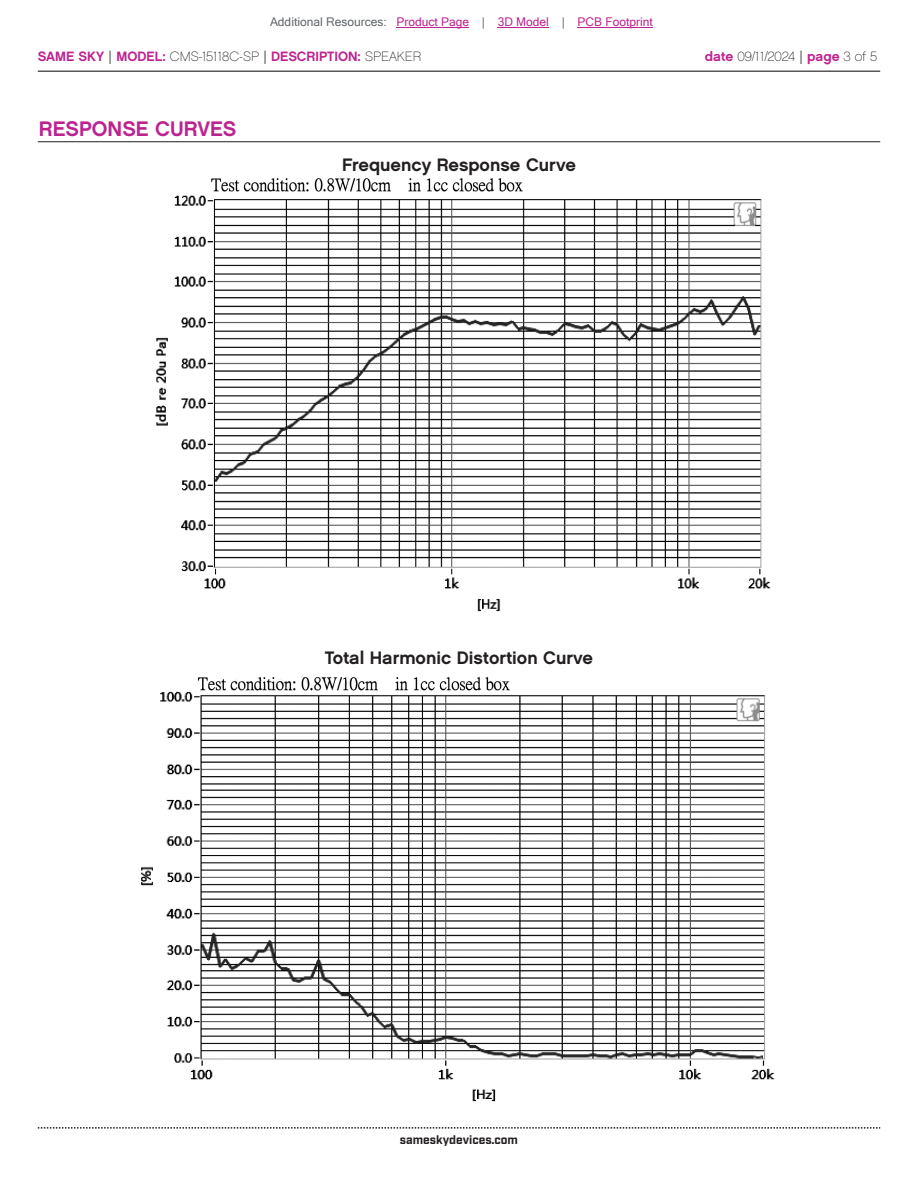
<style>
.page{position:relative;width:918px;height:1188px;background:#fff}
.page>*{position:absolute;margin:0;border:0;box-sizing:border-box;transform-origin:0 0}
.t1{font:21px "Chalet New York Nineteen Sixty";color:#bd238f}
.t2{font:18px "Chalet New York Nineteen Sixty";color:#231f20}
.t3{font:13.5px "Chalet New York Nineteen Sixty";color:#bd238f}
.t4{font:13.5px "Chalet Paris Nineteen Sixty";letter-spacing:-.005em;color:#231f20}
.t5{font:12px "Microsoft Sans Serif";color:#bd238f}
.t6{font:700 12px "Industry";color:#231f20}
.s1{color:#63676b}
.s2{font-family:"Industry";color:#231f20}
.s3{font-family:"Chalet Paris Nineteen Sixty";color:#231f20}
.s4{font-family:"Chalet New York Nineteen Sixty";color:#bd238f}
.s5{font-family:"Industry"}
</style>
<div class="page">
<hr style="left:38px;top:71px;width:842px;height:1px;background:#231f20">
<svg style="left:38px;top:1127px;width:842px;height:2px"></svg>
<hr style="left:38px;top:141px;width:842px;height:1px;background:#231f20">
<img style="left:141px;top:676px;width:634px;height:426px">
<img style="left:155px;top:179px;width:616px;height:433px">
<hr style="left:397px;top:27px;width:72px;height:1px;background:#bd238f">
<hr style="left:498px;top:27px;width:51px;height:1px;background:#bd238f">
<hr style="left:578px;top:27px;width:75px;height:1px;background:#bd238f">
<p class="t5" style="left:270px;top:15px;width:384px"><span class="s1">Additional Resources:</span> Product Page <span class="s1">|</span> 3D Model <span class="s1">|</span> PCB Footprint</p>
<p class="t3" style="left:38px;top:47px;width:385px">SAME SKY <span class="s2">|</span> MODEL: <span class="s3">CMS-15118C-SP</span> <span class="s2">|</span> DESCRIPTION: <span class="s3">SPEAKER</span></p>
<p class="t4" style="left:705px;top:48px;width:174px"><span class="s4">date</span> 09/11/2024 <span class="s5">|</span> <span class="s4">page</span> 3 of 5</p>
<h1 class="t1" style="left:39px;top:115px;width:199px">RESPONSE CURVES</h1>
<h2 class="t2" style="left:342px;top:153px;width:235px">Frequency Response Curve</h2>
<h2 class="t2" style="left:325px;top:646px;width:270px">Total Harmonic Distortion Curve</h2>
<p class="t6" style="left:400px;top:1132px;width:120px">sameskydevices.com</p>
</div>
